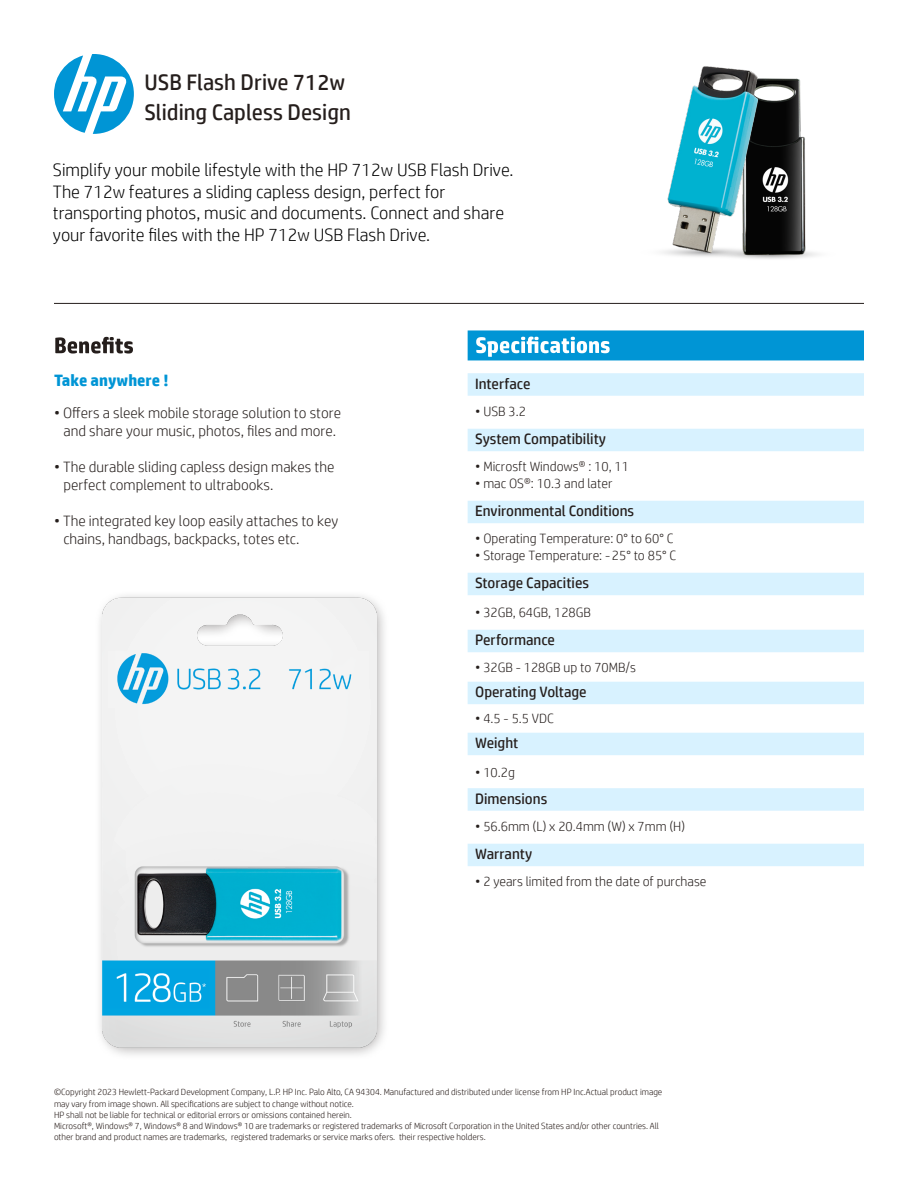
<style>
.page{position:relative;width:918px;height:1188px;background:#fff}
.page>*{position:absolute;margin:0;border:0;box-sizing:border-box;transform-origin:0 0}
.t1{font:22.5px/30px "HP Simplified";color:#251e1c}
.t2{font:300 18px/21.6px "HP Simplified";color:#000}
.t3{font:700 16.5px "HP Simplified";color:#0095d5}
.t4{font:300 15px/18px "HP Simplified";color:#251e1c}
.t5{font:15px "HP Simplified";color:#251e1c}
.t6{font:300 13.5px "HP Simplified";color:#251e1c}
.t7{font:300 9px/11.2px "HP Simplified";color:#231815}
.s1{color:#231815}
</style>
<div class="page">
<svg style="left:55px;top:337px;width:78px;height:17px"></svg>
<div style="left:468px;top:330px;width:396px;height:30px;background:#0095d5"></div>
<div style="left:468px;top:373px;width:396px;height:23px;background:#d8f2ff"></div>
<div style="left:468px;top:429px;width:396px;height:22px;background:#d8f2ff"></div>
<div style="left:468px;top:501px;width:396px;height:22px;background:#d8f2ff"></div>
<div style="left:468px;top:573px;width:396px;height:22px;background:#d8f2ff"></div>
<div style="left:468px;top:630px;width:396px;height:22px;background:#d8f2ff"></div>
<div style="left:468px;top:682px;width:396px;height:22px;background:#d8f2ff"></div>
<div style="left:468px;top:733px;width:396px;height:22px;background:#d8f2ff"></div>
<div style="left:468px;top:788px;width:396px;height:23px;background:#d8f2ff"></div>
<div style="left:468px;top:844px;width:396px;height:22px;background:#d8f2ff"></div>
<svg style="left:476px;top:337px;width:134px;height:20px"></svg>
<svg style="left:54px;top:54px;width:80px;height:80px"></svg>
<hr style="left:54px;top:303px;width:810px;height:1px;background:#251e1c">
<img style="left:100px;top:595px;width:284px;height:459px">
<img style="left:662px;top:66px;width:146px;height:191px">
<h1 class="t1" style="left:144px;top:67px;width:208px">USB Flash Drive 712w<br>Sliding Capless Design</h1>
<h2 class="t2" style="left:53px;top:159px;width:462px">Simplify your mobile lifestyle with the HP 712w USB Flash Drive.<br>The 712w features a sliding capless design, perfect for transporting photos, music and documents. Connect and share your favorite files with the HP 712w USB Flash Drive.</h2>
<h3 class="t3" style="left:54px;top:371px;width:116px">Take anywhere !</h3>
<h3 class="t4" style="left:54px;top:403px;width:289px;text-align:center">• Offers a sleek mobile storage solution to store and share your music, photos, files and more.</h3>
<h3 class="t4" style="left:63px;top:457px;width:273px;text-indent:-9px">• The durable sliding capless design makes the perfect complement to ultrabooks.</h3>
<h3 class="t4" style="left:63px;top:511px;width:276px;text-indent:-9px">• The integrated key loop easily attaches to key chains, handbags, backpacks, totes etc.</h3>
<h3 class="t5" style="left:475px;top:375px;width:57px">Interface</h3>
<h3 class="t6" style="left:475px;top:404px;width:52px">• USB 3.2</h3>
<h3 class="t5" style="left:475px;top:431px;width:133px">System Compatibility</h3>
<h3 class="t6" style="left:475px;top:459px;width:155px">• Microsft Windows<span class="s1">®</span> : 10, 11</h3>
<h3 class="t6" style="left:475px;top:476px;width:139px">• mac OS<span class="s1">®</span>: 10.3 and later</h3>
<h3 class="t5" style="left:475px;top:503px;width:161px">Environmental Conditions</h3>
<h3 class="t6" style="left:475px;top:531px;width:200px">• Operating Temperature: 0° to 60° C</h3>
<h3 class="t6" style="left:475px;top:548px;width:203px">• Storage Temperature: -25° to 85° C</h3>
<h3 class="t5" style="left:475px;top:575px;width:115px">Storage Capacities</h3>
<h3 class="t6" style="left:475px;top:605px;width:117px">• 32GB, 64GB, 128GB</h3>
<h3 class="t5" style="left:475px;top:632px;width:81px">Performance</h3>
<h3 class="t6" style="left:475px;top:660px;width:162px">• 32GB - 128GB up to 70MB/s</h3>
<h3 class="t5" style="left:475px;top:684px;width:113px">Operating Voltage</h3>
<h3 class="t6" style="left:475px;top:711px;width:80px">• 4.5 - 5.5 VDC</h3>
<h3 class="t5" style="left:475px;top:735px;width:45px">Weight</h3>
<h3 class="t6" style="left:475px;top:765px;width:41px">• 10.2g</h3>
<h3 class="t5" style="left:475px;top:790px;width:74px">Dimensions</h3>
<h3 class="t6" style="left:475px;top:819px;width:212px">• 56.6mm (L) x 20.4mm (W) x 7mm (H)</h3>
<h3 class="t5" style="left:475px;top:846px;width:59px">Warranty</h3>
<h3 class="t6" style="left:475px;top:874px;width:233px">• 2 years limited from the date of purchase</h3>
<p class="t7" style="left:54px;top:1086px;width:610px">©Copyright 2023 Hewlett-Packard Development Company, L.P. HP Inc. Palo Alto, CA 94304. Manufactured and distributed under license from HP Inc.Actual product image may vary from image shown. All specifications are subject to change without notice.<br>HP shall not be liable for technical or editorial errors or omissions contained herein.<br>Microsoft®, Windows® 7, Windows® 8 and Windows® 10 are trademarks or registered trademarks of Microsoft Corporation in the United States and/or other countries. All other brand and product names are trademarks, registered trademarks or service marks ofers. their respective holders.</p>
</div>
